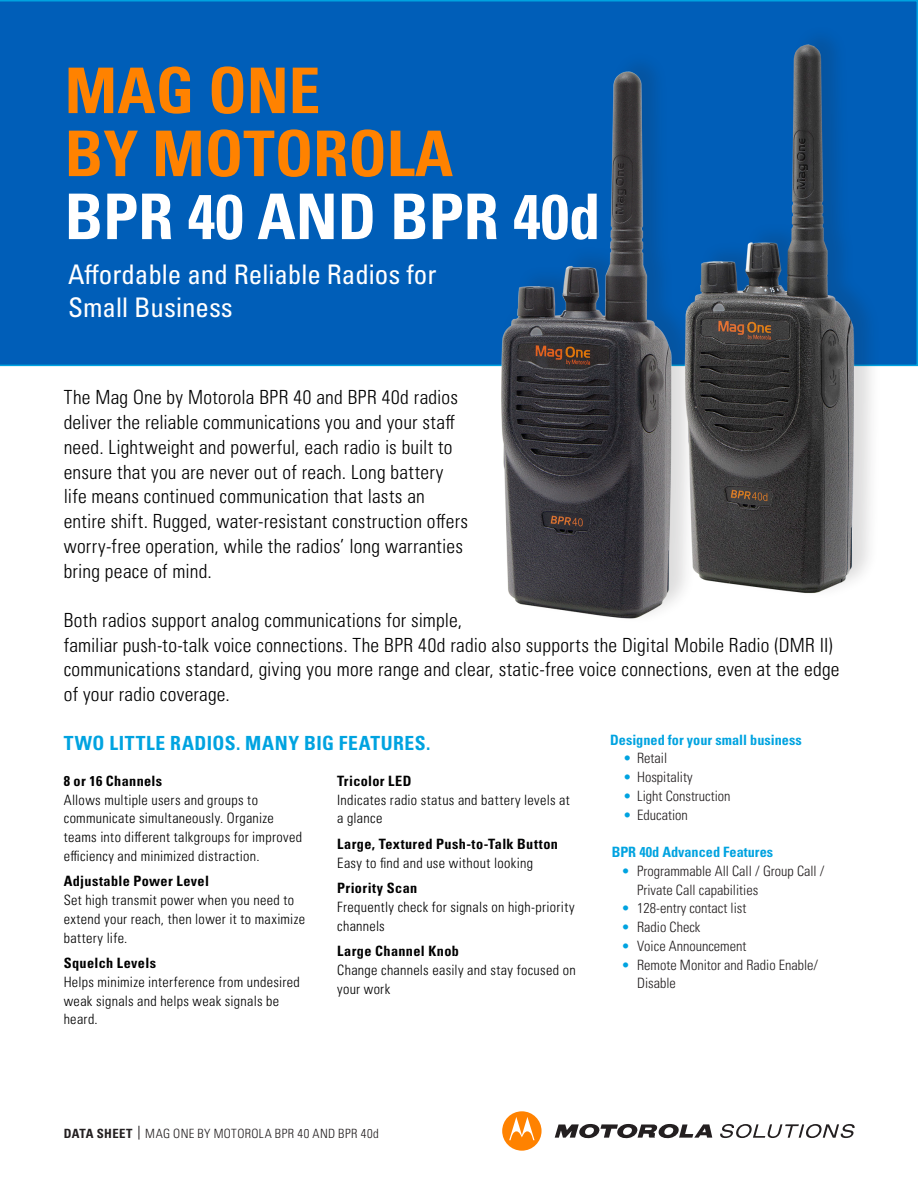
<style>
.page{position:relative;width:918px;height:1188px;background:#fff}
.page>*{position:absolute;margin:0;border:0;box-sizing:border-box;transform-origin:0 0}
.t1{font:700 condensed 63px/63px "Univers LT Pro";color:#ff8200}
.t2{font:700 condensed 63px "Univers LT Pro";color:#fff}
.t3{font:condensed 27px/32.4px "Univers LT Pro";color:#fff}
.Body_Text{font:300 condensed 19.5px/24.8px "Univers LT Pro";letter-spacing:.01em;color:#000101}
.Body_Text-2{font:700 condensed 19.5px "Univers LT Pro";letter-spacing:.035em;color:#00a3e0}
.Body_Text-3{font:300 condensed 14.25px/18.8px "Univers LT Pro";letter-spacing:.02em;color:#000101}
.t4{font:300 condensed 14.25px/18.8px "Univers LT Pro";color:#231f20}
.Body_Text-4{font:700 condensed 14.25px "Univers LT Pro";letter-spacing:.025em;color:#000101}
.t5{font:700 condensed 14.25px "Univers LT Pro";color:#00a3e0}
.t6{font:300 condensed 12.75px "Univers LT Pro";letter-spacing:.03em;color:#231f20}
.s1{color:#00a3e0}
.s2{font-weight:700}
</style>
<div class="page">
<svg style="left:139px;top:1126px;width:1px;height:14px"></svg>
<svg style="left:555px;top:1124px;width:157px;height:15px"></svg>
<svg style="left:502px;top:1111px;width:40px;height:40px"></svg>
<svg style="left:720px;top:1124px;width:135px;height:14px"></svg>
<div style="left:0;top:0;width:918px;height:366px;background:#005eb8"></div>
<img style="left:447px;top:63px;width:196px;height:556px">
<div style="left:683px;top:24px;width:198px;height:576px;background:#231f20;opacity:.15"></div>
<img style="left:643px;top:9px;width:226px;height:606px">
<p class="t1" style="left:65px;top:58px;width:390px">MAG ONE<br>BY MOTOROLA</p>
<p class="t2" style="left:65px;top:178px;width:537px">BPR 40 AND BPR 40d</p>
<p class="t3" style="left:68px;top:258px;width:370px">Affordable and Reliable Radios for<br>Small Business</p>
<p class="Body_Text" style="left:64px;top:384px;width:406px">The Mag One by Motorola BPR 40 and BPR 40d radios deliver the reliable communications you and your staff need. Lightweight and powerful, each radio is built to ensure that you are never out of reach. Long battery life means continued communication that lasts an entire shift. Rugged, water-resistant construction offers worry-free operation, while the radios’ long warranties bring peace of mind.</p>
<p class="Body_Text" style="left:64px;top:607px;width:777px">Both radios support analog communications for simple,<br>familiar push-to-talk voice connections. The BPR 40d radio also supports the Digital Mobile Radio (DMR II) communications standard, giving you more range and clear, static-free voice connections, even at the edge of your radio coverage.</p>
<p class="Body_Text-2" style="left:64px;top:731px;width:368px">TWO LITTLE RADIOS. MANY BIG FEATURES.</p>
<p class="Body_Text-4" style="left:64px;top:772px;width:100px">8 or 16 Channels</p>
<p class="Body_Text-3" style="left:64px;top:789px;width:240px">Allows multiple users and groups to communicate simultaneously. Organize teams into different talkgroups for improved efficiency and minimized distraction.</p>
<p class="Body_Text-4" style="left:64px;top:872px;width:147px">Adjustable Power Level</p>
<p class="Body_Text-3" style="left:64px;top:890px;width:243px">Set high transmit power when you need to extend your reach, then lower it to maximize battery life.</p>
<p class="Body_Text-4" style="left:64px;top:954px;width:94px">Squelch Levels</p>
<p class="Body_Text-3" style="left:64px;top:972px;width:238px">Helps minimize interference from undesired weak signals and helps weak signals be heard.</p>
<p class="t5" style="left:610px;top:731px;width:193px">Designed for your small business</p>
<p class="t4" style="left:624px;top:748px;width:45px"><span class="s1">•</span> Retail</p>
<p class="t4" style="left:624px;top:767px;width:70px"><span class="s1">•</span> Hospitality</p>
<p class="t4" style="left:624px;top:786px;width:108px"><span class="s1">•</span> Light Construction</p>
<p class="t4" style="left:624px;top:805px;width:66px"><span class="s1">•</span> Education</p>
<p class="t5" style="left:612px;top:843px;width:163px">BPR 40d Advanced Features</p>
<p class="t4" style="left:637px;top:861px;width:189px;text-indent:-15px"><span class="s1">•</span> Programmable All Call / Group Call /<br>Private Call capabilities</p>
<p class="t4" style="left:622px;top:898px;width:126px"><span class="s1">•</span> 128-entry contact list</p>
<p class="t4" style="left:622px;top:917px;width:80px"><span class="s1">•</span> Radio Check</p>
<p class="t4" style="left:622px;top:936px;width:126px"><span class="s1">•</span> Voice Announcement</p>
<p class="t4" style="left:637px;top:955px;width:183px;text-indent:-15px"><span class="s1">•</span> Remote Monitor and Radio Enable/<br>Disable</p>
<p class="Body_Text-4" style="left:337px;top:772px;width:76px">Tricolor LED</p>
<p class="Body_Text-3" style="left:337px;top:789px;width:234px">Indicates radio status and battery levels at a glance</p>
<p class="Body_Text-4" style="left:337px;top:835px;width:222px">Large, Textured Push-to-Talk Button</p>
<p class="Body_Text-3" style="left:337px;top:852px;width:197px">Easy to find and use without looking</p>
<p class="Body_Text-4" style="left:337px;top:879px;width:82px">Priority Scan</p>
<p class="Body_Text-3" style="left:337px;top:897px;width:239px">Frequently check for signals on high-priority channels</p>
<p class="Body_Text-4" style="left:337px;top:942px;width:123px">Large Channel Knob</p>
<p class="Body_Text-3" style="left:337px;top:960px;width:240px">Change channels easily and stay focused on your work</p>
<p class="t6" style="left:64px;top:1125px;width:317px"><span class="s2">DATA SHEET</span> MAG ONE BY MOTOROLA BPR 40 AND BPR 40d</p>
</div>
